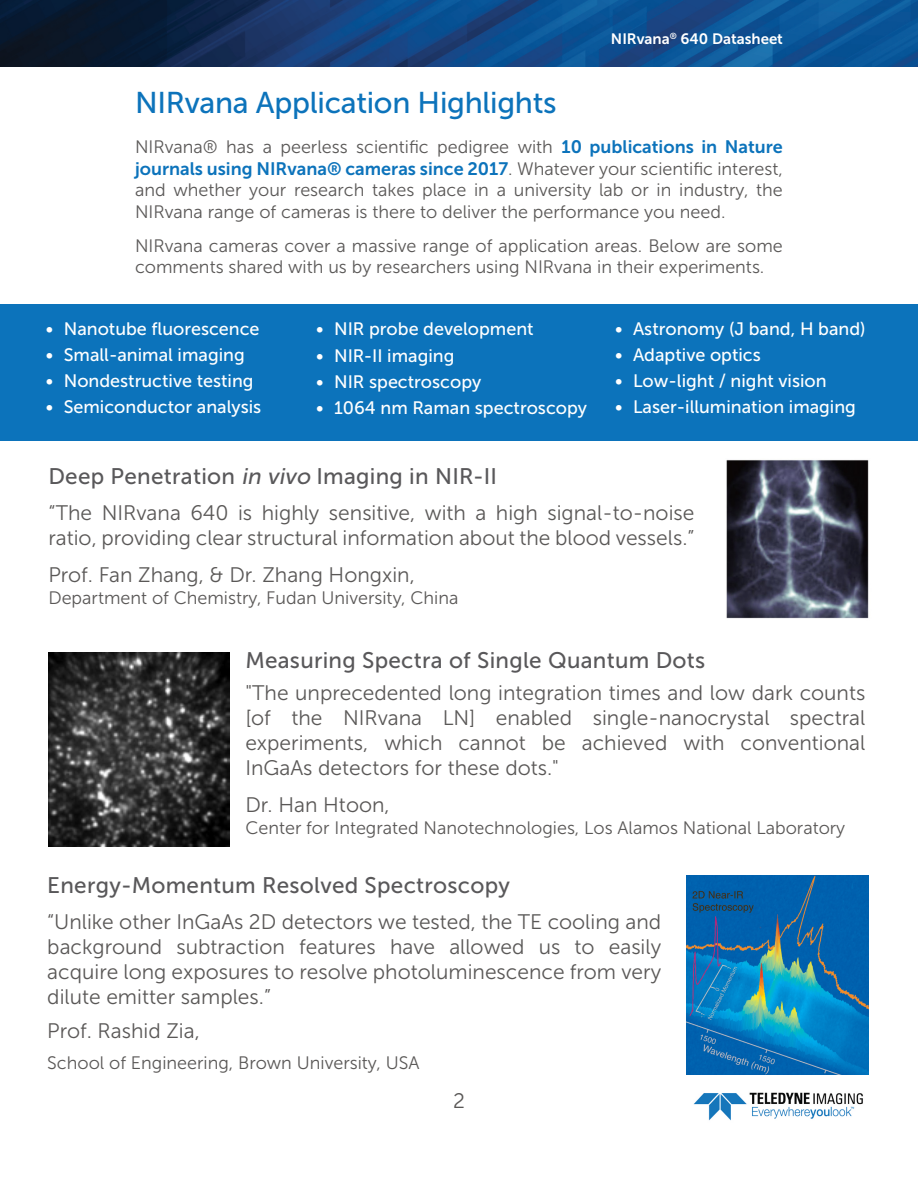
<style>
.page{position:relative;width:918px;height:1188px;background:#fff}
.page>*{position:absolute;margin:0;border:0;box-sizing:border-box;transform-origin:0 0}
.t1{font:30px "Museo Sans 500";letter-spacing:-.01em;color:#0c73bb}
.t2{font:22.5px "Museo Sans 500";letter-spacing:.01em;color:#59585a}
.t3{font:21px/25.2px "Museo Sans 300";color:#5a5857;text-align:justify}
.t4{font:18px/21.6px "Museo Sans 300";color:#5a5857}
.t5{font:18px "Museo Sans 500";color:#fff}
.t6{font:18px "Museo Sans 700";color:#0c73bb}
.t7{font:15px "Museo Sans 700";color:#fff}
.s1{font-family:"Museo Sans 700";color:#0c73bb}
.s2{font-family:"Museo Sans 300";color:#5a5857}
.s3{font-style:italic}
</style>
<div class="page">
<div style="left:0;top:304px;width:918px;height:137px;background:#0c73bb"></div>
<img style="left:693px;top:1092px;width:170px;height:29px">
<img style="left:0;top:0;width:918px;height:67px">
<img style="left:726px;top:460px;width:143px;height:159px">
<img style="left:49px;top:652px;width:181px;height:194px">
<img style="left:687px;top:875px;width:181px;height:200px">
<p class="t7" style="left:611px;top:33px;width:174px">NIRvana<sup>®</sup> 640 Datasheet</p>
<h1 class="t1" style="left:135px;top:90px;width:423px">NIRvana Application Highlights</h1>
<p class="t4" style="left:135px;top:138px;width:649px">NIRvana® has a peerless scientific pedigree with <span class="s1">10 publications in Nature</span></p>
<p class="t6" style="left:135px;top:161px;width:649px">journals using NIRvana® cameras since 2017<span class="s2">. Whatever your scientific interest,</span></p>
<p class="t4" style="left:135px;top:181px;width:649px">and whether your research takes place in a university lab or in industry, the<br>NIRvana range of cameras is there to deliver the performance you need.</p>
<p class="t4" style="left:135px;top:236px;width:649px">NIRvana cameras cover a massive range of application areas. Below are some comments shared with us by researchers using NIRvana in their experiments.</p>
<p class="t5" style="left:46px;top:321px;width:215px">• Nanotube fluorescence</p>
<p class="t5" style="left:46px;top:347px;width:200px">• Small-animal imaging</p>
<p class="t5" style="left:46px;top:373px;width:209px">• Nondestructive testing</p>
<p class="t5" style="left:46px;top:399px;width:217px">• Semiconductor analysis</p>
<p class="t5" style="left:316px;top:321px;width:219px">• NIR probe development</p>
<p class="t5" style="left:316px;top:349px;width:140px">• NIR-II imaging</p>
<p class="t5" style="left:316px;top:375px;width:167px">• NIR spectroscopy</p>
<p class="t5" style="left:316px;top:401px;width:272px">• 1064 nm Raman spectroscopy</p>
<p class="t2" style="left:48px;top:467px;width:450px">Deep Penetration <span class="s3">invivo</span>Imaging in NIR-II</p>
<p class="t5" style="left:615px;top:321px;width:252px">• Astronomy (J band, H band)</p>
<p class="t5" style="left:615px;top:347px;width:147px">• Adaptive optics</p>
<p class="t5" style="left:615px;top:373px;width:213px">• Low-light / night vision</p>
<p class="t5" style="left:615px;top:399px;width:242px">• Laser-illumination imaging</p>
<p class="t3" style="left:48px;top:502px;width:648px">“The NIRvana 640 is highly sensitive, with a high signal-to-noise ratio, providing clear structural information about the blood vessels.”</p>
<p class="t3" style="left:48px;top:564px;width:368px">Prof. Fan Zhang, &amp; Dr. Zhang Hongxin,</p>
<p class="t4" style="left:48px;top:588px;width:412px">Department of Chemistry, Fudan University, China</p>
<p class="t2" style="left:245px;top:651px;width:461px">Measuring Spectra of Single Quantum Dots</p>
<p class="t3" style="left:245px;top:682px;width:622px">"The unprecedented long integration times and low dark counts [of the NIRvana LN] enabled single-nanocrystal spectral experiments, which cannot be achieved with conventional InGaAs detectors for these dots."</p>
<p class="t3" style="left:245px;top:794px;width:146px">Dr. Han Htoon,</p>
<p class="t4" style="left:245px;top:819px;width:601px">Center for Integrated Nanotechnologies, Los Alamos National Laboratory</p>
<p class="t2" style="left:47px;top:876px;width:464px">Energy-Momentum Resolved Spectroscopy</p>
<p class="t3" style="left:47px;top:911px;width:615px">“Unlike other InGaAs 2D detectors we tested, the TE cooling and background subtraction features have allowed us to easily acquire long exposures to resolve photoluminescence from very dilute emitter samples.”</p>
<p class="t3" style="left:47px;top:1021px;width:154px">Prof. Rashid Zia,</p>
<p class="t4" style="left:47px;top:1054px;width:374px">School of Engineering, Brown University, USA</p>
<p class="t3" style="left:453px;top:1090px;width:13px">2</p>
</div>
